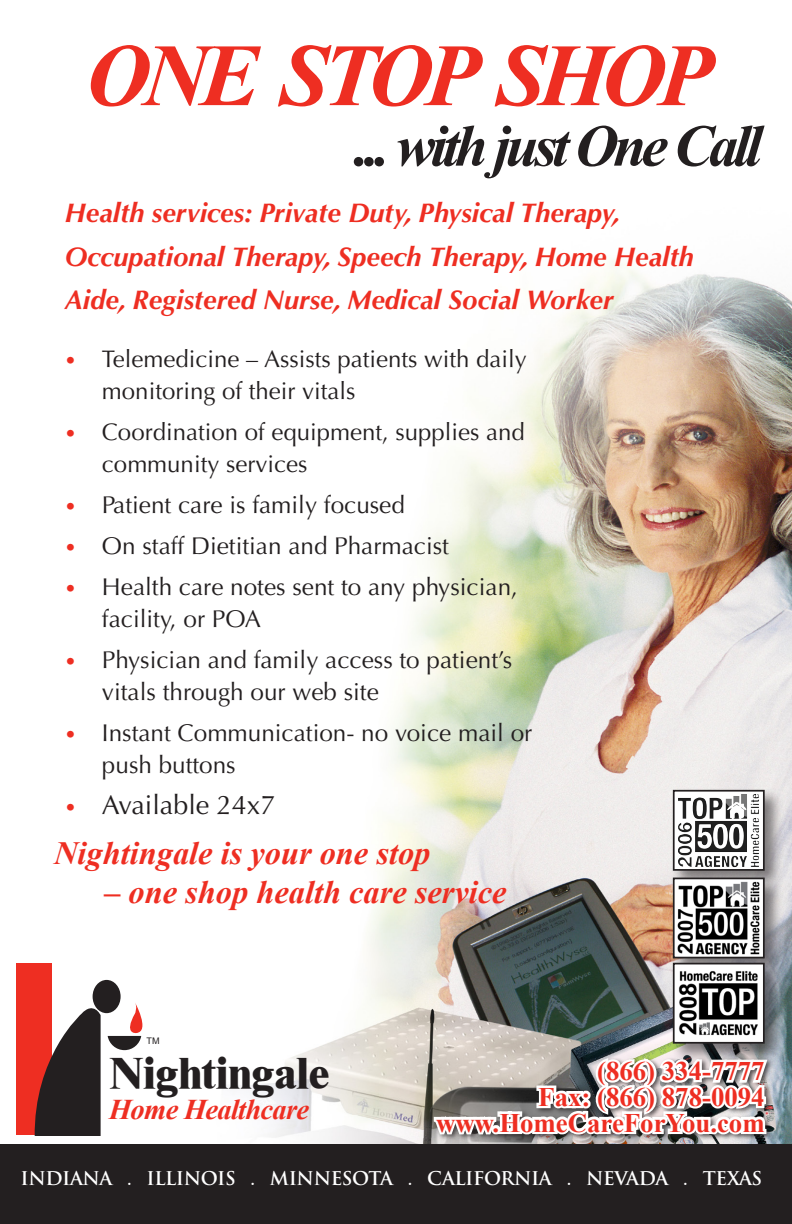
<style>
.page{position:relative;width:792px;height:1224px;background:#fff}
.page>*{position:absolute;margin:0;border:0;box-sizing:border-box;transform-origin:0 0}
.t1{font:italic 700 88.6px "Times New Roman";letter-spacing:-.075em;color:#ee2e22}
.t2{font:italic 700 59px "Times New Roman";letter-spacing:-.075em;color:#231f20}
.t3{font:800 43.8px "Times New Roman";letter-spacing:-.01em;color:#231f20}
.t4{font:italic 700 32.4px "Times New Roman";color:#ee2e22}
.t5{font:italic 700 28.6px "Times New Roman";letter-spacing:-.025em;color:#ee2e22}
.Paragraph_Style_1{font:italic 700 27px/43.2px "Optima LT Std";color:#ee2e22}
.bullets2{font:27px "Optima LT Std";color:#231f20}
.t6{font:700 26.8px "Times New Roman";color:#ee2e22}
.bullets2-2{font:24.2px/32px "Optima LT Std";color:#231f20}
.bullets2-3{font:24px/32px "Optima LT Std";color:#231f20}
.t7{font:700 18.4px "Trajan Pro";letter-spacing:-.025em;color:#fff}
.t8{font:9px "Arial";color:#231f20}
.s1{font-weight:700;font-size:20px;color:#ee2e22}
</style>
<div class="page">
<img style="left:37px;top:260px;width:755px;height:885px">
<div style="left:0;top:1145px;width:792px;height:79px;background:#231f20"></div>
<div style="left:16px;top:963px;width:36px;height:172px;background:#ee2e22"></div>
<svg style="left:34px;top:1000px;width:67px;height:135px"></svg>
<div style="left:93px;top:980px;width:28px;height:33px;background:#231f20;border-radius:50%"></div>
<svg style="left:108px;top:1002px;width:43px;height:48px"></svg>
<svg style="left:431px;top:1055px;width:340px;height:90px"></svg>
<div style="left:670px;top:787px;width:114px;height:103px;background:#231f20;opacity:.55"></div>
<svg style="left:676px;top:793px;width:86px;height:75px"></svg>
<img style="left:678px;top:794px;width:81px;height:58px">
<div style="left:673px;top:790px;width:92px;height:81px;border:2px solid #231f20"></div>
<div style="left:670px;top:875px;width:114px;height:103px;background:#231f20;opacity:.55"></div>
<div style="left:674px;top:878px;width:90px;height:80px;background:#fff"></div>
<img style="left:677px;top:881px;width:83px;height:74px">
<div style="left:673px;top:878px;width:92px;height:80px;border:2px solid #231f20"></div>
<div style="left:670px;top:960px;width:114px;height:103px;background:#231f20;opacity:.55"></div>
<div style="left:674px;top:964px;width:90px;height:79px;background:#fff"></div>
<img style="left:678px;top:971px;width:80px;height:65px">
<div style="left:673px;top:963px;width:92px;height:81px;border:2px solid #231f20"></div>
<p class="t1" style="left:86px;top:14px;width:628px">ONE STOP SHOP</p>
<p class="t2" style="left:355px;top:105px;width:409px">... with just One Call</p>
<p class="Paragraph_Style_1" style="left:65px;top:192px;width:630px">Health services: Private Duty, Physical Therapy,<br>Occupational Therapy, Speech Therapy, Home Health<br>Aide, Registered Nurse, Medical Social Worker</p>
<p class="bullets2-3" style="left:102px;top:344px;width:426px;text-indent:-38px"><span class="s1">•</span> Telemedicine – Assists patients with daily monitoring of their vitals</p>
<p class="bullets2-3" style="left:102px;top:417px;width:424px;text-indent:-38px"><span class="s1">•</span> Coordination of equipment, supplies and community services</p>
<p class="bullets2-2" style="left:64px;top:489px;width:342px"><span class="s1">•</span> Patient care is family focused</p>
<p class="bullets2-2" style="left:64px;top:530px;width:386px"><span class="s1">•</span> On staff Dietitian and Pharmacist</p>
<p class="bullets2-2" style="left:102px;top:571px;width:417px;text-indent:-38px"><span class="s1">•</span> Health care notes sent to any physician, facility, or POA</p>
<p class="bullets2-2" style="left:102px;top:644px;width:412px;text-indent:-38px"><span class="s1">•</span> Physician and family access to patient’s vitals through our web site</p>
<p class="bullets2-2" style="left:102px;top:717px;width:432px;text-indent:-38px"><span class="s1">•</span> Instant Communication- no voice mail or push buttons</p>
<p class="bullets2" style="left:64px;top:789px;width:213px"><span class="s1">•</span> Available 24x7</p>
<p class="t4" style="left:54px;top:831px;width:378px">Nightingale is your one stop</p>
<p class="t4" style="left:104px;top:870px;width:404px">– one shop health care service</p>
<p class="t8" style="left:147px;top:1035px;width:15px">TM</p>
<p class="t3" style="left:109px;top:1048px;width:222px">Nightingale</p>
<p class="t6" style="left:597px;top:1052px;width:169px">(866) 334-7777</p>
<p class="t6" style="left:538px;top:1078px;width:228px">Fax: (866) 878-0094</p>
<p class="t6" style="left:436px;top:1104px;width:330px">www.HomeCareForYou.com</p>
<p class="t5" style="left:109px;top:1089px;width:201px">Home Healthcare</p>
<p class="t7" style="left:21px;top:1167px;width:743px">INDIANA . ILLINOIS . MINNESOTA . CALIFORNIA . NEVADA . TEXAS</p>
</div>
